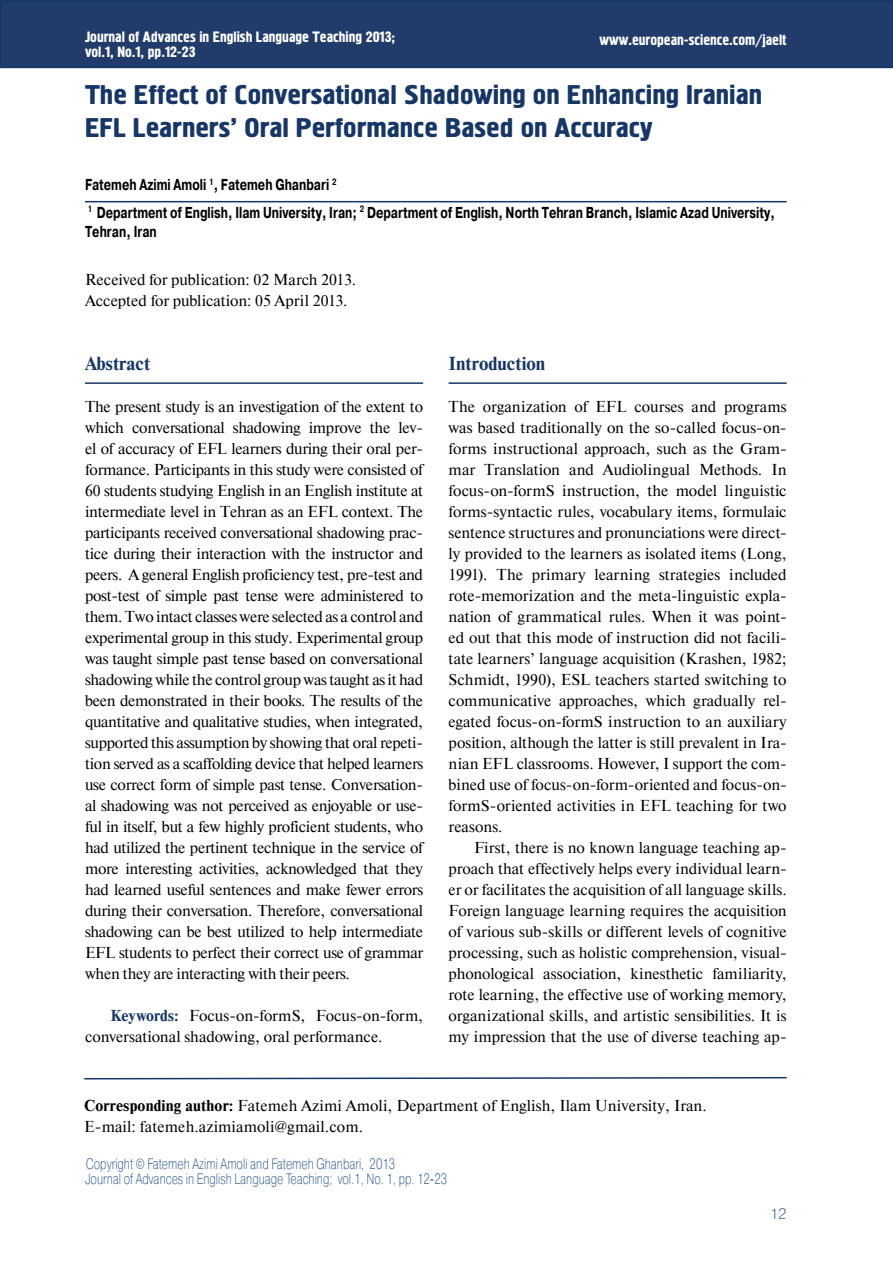
<style>
.page{position:relative;width:893px;height:1263px;background:#fff}
.page>*{position:absolute;margin:0;border:0;box-sizing:border-box;transform-origin:0 0}
.t1{font:27px/32.4px "Hermes C";color:#153666;scale:1.11 1}
.t2{font:700 18.75px "Newton C";color:#153666}
.t3{font:15.75px/21px "Newton C";letter-spacing:.005em;color:#000;text-align:justify}
.t4{font:700 15.75px/27.5px "Pragmatica C";color:#000;scale:.75 1}
.t5{font:15px "Pragmatica Light C";color:#124789;scale:.75 1}
.t6{font:15px "Hermes C";color:#fff}
.t7{font:15px "Pragmatica Light C";color:#124789}
.s1{font-weight:700;color:#153666}
.s2{font-weight:700}
</style>
<div class="page">
<div style="left:1px;top:1px;width:891px;height:66px;background:#213c6b"></div>
<div style="left:0;top:0;width:893px;height:68px;border:2px solid #153666"></div>
<svg style="left:84px;top:1076px;width:703px;height:4px"></svg>
<hr style="left:85px;top:382px;width:338px;height:2px;background:#153666">
<hr style="left:449px;top:382px;width:338px;height:2px;background:#153666">
<hr style="left:85px;top:201px;width:702px;height:1px;background:#153666">
<p class="t6" style="left:85px;top:28px;width:312px">Journal of Advances in English Language Teaching 2013;</p>
<p class="t6" style="left:600px;top:31px;width:189px">www.european-science.com/jaelt</p>
<p class="t6" style="left:85px;top:44px;width:112px">vol.1, No.1, pp.12-23</p>
<h1 class="t1" style="left:85px;top:80px;width:611px">The Effect of Conversational Shadowing on Enhancing Iranian<br>EFL Learners’ Oral Performance Based on Accuracy</h1>
<p class="t4" style="left:85px;top:171px;width:921px">Fatemeh Azimi Amoli <sup>1</sup>, Fatemeh Ghanbari <sup>2<br>1</sup> Department of English, Ilam University, Iran; <sup>2</sup> Department of English, North Tehran Branch, Islamic Azad University,</p>
<p class="t4" style="left:85px;top:218px;width:97px">Tehran, Iran</p>
<p class="t3" style="left:85px;top:269px;width:272px">Received for publication: 02 March 2013.<br>Accepted for publication: 05 April 2013.</p>
<p class="t2" style="left:85px;top:353px;width:67px">Abstract</p>
<p class="t3" style="left:85px;top:396px;width:340px">The present study is an investigation of the extent to which conversational shadowing improve the lev&shy;el of accuracy of EFL learners during their oral per&shy;formance. Participants in this study were consisted of 60 students studying English in an English institute at intermediate level in Tehran as an EFL context. The participants received conversational shadowing prac&shy;tice during their interaction with the instructor and peers. A general English proficiency test, pre-test and post-test of simple past tense were administered to them. Two intact classes were selected as a control and experimental group in this study. Experimental group was taught simple past tense based on conversational shadowing while the control group was taught as it had been demonstrated in their books. The results of the quantitative and qualitative studies, when integrated, supported this assumption by showing that oral repeti&shy;tion served as a scaffolding device that helped learners use correct form of simple past tense. Conversation&shy;al shadowing was not perceived as enjoyable or use&shy;ful in itself, but a few highly proficient students, who had utilized the pertinent technique in the service of more interesting activities, acknowledged that they had learned useful sentences and make fewer errors during their conversation. Therefore, conversational shadowing can be best utilized to help intermediate EFL students to perfect their correct use of grammar when they are interacting with their peers.</p>
<p class="t3" style="left:85px;top:1005px;width:340px;text-indent:26px"><span class="s1">Keywords:</span> Focus-on-formS, Focus-on-form, conversational shadowing, oral performance.</p>
<p class="t2" style="left:449px;top:353px;width:98px">Introduction</p>
<p class="t3" style="left:449px;top:396px;width:340px">The organization of EFL courses and programs was based traditionally on the so-called focus-on&shy;forms instructional approach, such as the Gram&shy;mar Translation and Audiolingual Methods. In focus-on-formS instruction, the model linguistic forms-syntactic rules, vocabulary items, formulaic sentence structures and pronunciations were direct&shy;ly provided to the learners as isolated items (Long, 1991). The primary learning strategies included rote-memorization and the meta-linguistic expla&shy;nation of grammatical rules. When it was point&shy;ed out that this mode of instruction did not facili&shy;tate learners’ language acquisition (Krashen, 1982; Schmidt, 1990), ESL teachers started switching to communicative approaches, which gradually rel&shy;egated focus-on-formS instruction to an auxiliary position, although the latter is still prevalent in Ira&shy;nian EFL classrooms. However, I support the com&shy;bined use of focus-on-form-oriented and focus-on&shy;formS-oriented activities in EFL teaching for two reasons.</p>
<p class="t3" style="left:449px;top:837px;width:340px;text-indent:25px">First, there is no known language teaching ap&shy;proach that effectively helps every individual learn&shy;er or facilitates the acquisition of all language skills.<br>Foreign language learning requires the acquisition of various sub-skills or different levels of cognitive processing, such as holistic comprehension, visual&shy;phonological association, kinesthetic familiarity, rote learning, the effective use of working memory, organizational skills, and artistic sensibilities. It is my impression that the use of diverse teaching ap-</p>
<p class="t3" style="left:84px;top:1095px;width:624px"><span class="s2">Corresponding author:</span> Fatemeh Azimi Amoli, Department of English, Ilam University, Iran.<br>E-mail: fatemeh.azimiamoli@gmail.com.</p>
<p class="t5" style="left:86px;top:1156px;width:414px">Copyright © Fatemeh Azimi Amoli and Fatemeh Ghanbari, 2013</p>
<p class="t5" style="left:85px;top:1170px;width:484px">Journal of Advances in English Language Teaching; vol.1, No. 1, pp. 12-23</p>
<p class="t7" style="left:770px;top:1205px;width:18px">12</p>
</div>
